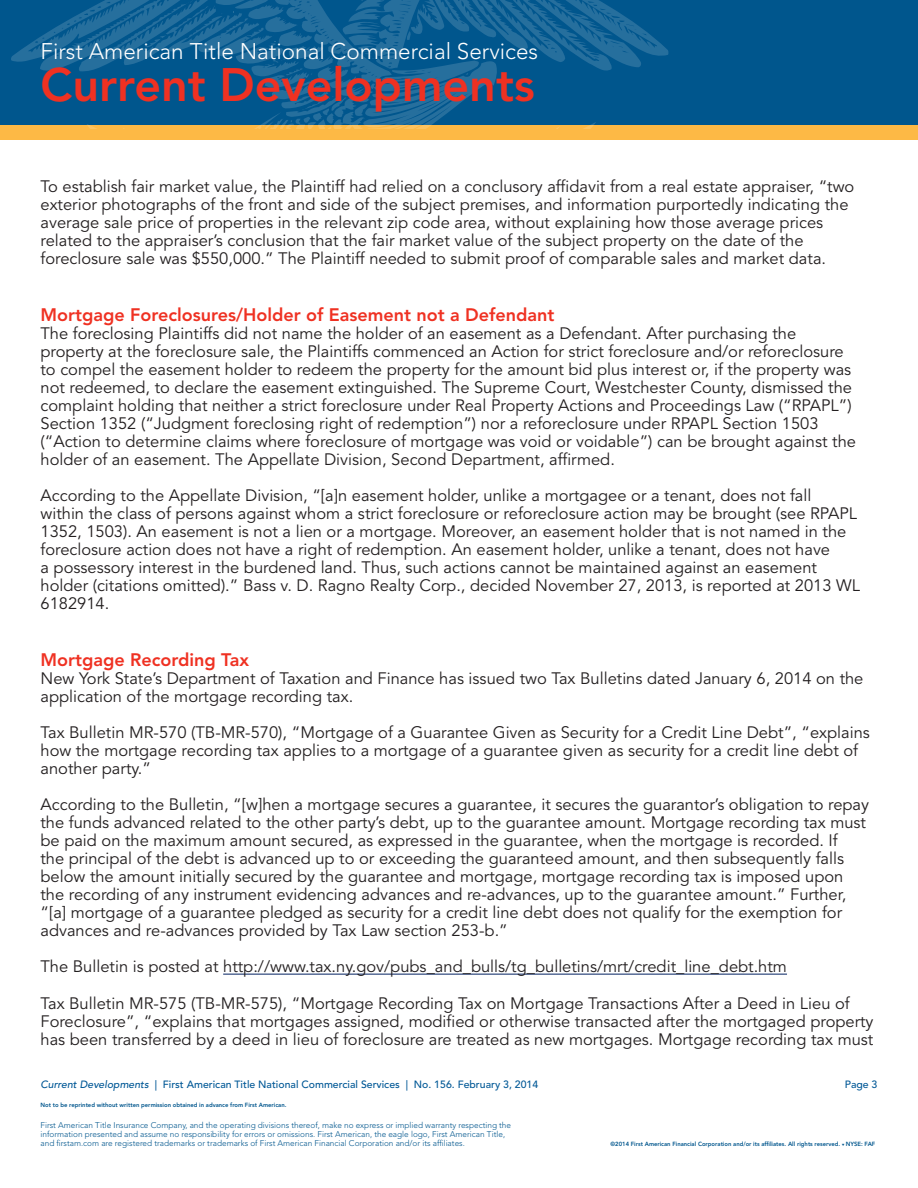
<style>
.page{position:relative;width:918px;height:1188px;background:#fff}
.page>*{position:absolute;margin:0;border:0;box-sizing:border-box;transform-origin:0 0}
.t1{font:800 46.5px "Avenir LT Std";color:#ef3122}
.t2{font:300 22.5px "Avenir LT Std";color:#fff}
.t3{font:800 18px "Avenir LT Std";color:#ef3122}
.t4{font:16.5px/18px "Avenir LT Std";color:#231f20}
.t5{font:500 10.5px "Avenir LT Std";color:#015896}
.t6{font:300 8.25px/9px "Avenir LT Std";color:#00568d}
.t7{font:800 6px "Avenir LT Std";color:#00568d}
.s1{font-style:italic}
</style>
<div class="page">
<hr style="left:223px;top:974px;width:564px;height:1px;background:#002060">
<div style="left:0;top:0;width:918px;height:125px;background:#00568d"></div>
<div style="left:0;top:125px;width:918px;height:15px;background:#fdb945"></div>
<svg style="left:11px;top:0;width:658px;height:129px"></svg>
<p class="t2" style="left:40px;top:38px;width:499px">First American Title National Commercial Services</p>
<p class="t1" style="left:40px;top:57px;width:496px">Current Developments</p>
<p class="t4" style="left:40px;top:178px;width:815px">To establish fair market value, the Plaintiff had relied on a conclusory affidavit from a real estate appraiser, “two exterior photographs of the front and side of the subject premises, and information purportedly indicating the average sale price of properties in the relevant zip code area, without explaining how those average prices related to the appraiser’s conclusion that the fair market value of the subject property on the date of the foreclosure sale was $550,000.” The Plaintiff needed to submit proof of comparable sales and market data.</p>
<p class="t3" style="left:40px;top:305px;width:515px">Mortgage Foreclosures/Holder of Easement not a Defendant</p>
<p class="t4" style="left:40px;top:325px;width:817px">The foreclosing Plaintiffs did not name the holder of an easement as a Defendant. After purchasing the property at the foreclosure sale, the Plaintiffs commenced an Action for strict foreclosure and/or reforeclosure to compel the easement holder to redeem the property for the amount bid plus interest or, if the property was not redeemed, to declare the easement extinguished. The Supreme Court, Westchester County, dismissed the complaint holding that neither a strict foreclosure under Real Property Actions and Proceedings Law (“RPAPL”)<br>Section 1352 (“Judgment foreclosing right of redemption”) nor a reforeclosure under RPAPL Section 1503 (“Action to determine claims where foreclosure of mortgage was void or voidable”) can be brought against the holder of an easement. The Appellate Division, Second Department, affirmed.</p>
<p class="t4" style="left:40px;top:487px;width:821px">According to the Appellate Division, “[a]n easement holder, unlike a mortgagee or a tenant, does not fall<br>within the class of persons against whom a strict foreclosure or reforeclosure action may be brought (see RPAPL 1352, 1503). An easement is not a lien or a mortgage. Moreover, an easement holder that is not named in the foreclosure action does not have a right of redemption. An easement holder, unlike a tenant, does not have<br>a possessory interest in the burdened land. Thus, such actions cannot be maintained against an easement holder (citations omitted).” Bass v. D. Ragno Realty Corp., decided November 27, 2013, is reported at 2013 WL 6182914.</p>
<p class="t3" style="left:40px;top:650px;width:210px">Mortgage Recording Tax</p>
<p class="t4" style="left:40px;top:670px;width:825px">New York State’s Department of Taxation and Finance has issued two Tax Bulletins dated January 6, 2014 on the application of the mortgage recording tax.</p>
<p class="t4" style="left:40px;top:724px;width:831px">Tax Bulletin MR-570 (TB-MR-570), “Mortgage of a Guarantee Given as Security for a Credit Line Debt”, “explains how the mortgage recording tax applies to a mortgage of a guarantee given as security for a credit line debt of another party.”</p>
<p class="t4" style="left:40px;top:796px;width:830px">According to the Bulletin, “[w]hen a mortgage secures a guarantee, it secures the guarantor’s obligation to repay the funds advanced related to the other party’s debt, up to the guarantee amount. Mortgage recording tax must be paid on the maximum amount secured, as expressed in the guarantee, when the mortgage is recorded. If<br>the principal of the debt is advanced up to or exceeding the guaranteed amount, and then subsequently falls below the amount initially secured by the guarantee and mortgage, mortgage recording tax is imposed upon the recording of any instrument evidencing advances and re-advances, up to the guarantee amount.” Further, “[a] mortgage of a guarantee pledged as security for a credit line debt does not qualify for the exemption for advances and re-advances provided by Tax Law section 253-b.”</p>
<p class="t4" style="left:40px;top:958px;width:748px">The Bulletin is posted at http://www.tax.ny.gov/pubs_and_bulls/tg_bulletins/mrt/credit_line_debt.htm</p>
<p class="t4" style="left:40px;top:994px;width:835px">Tax Bulletin MR-575 (TB-MR-575), “Mortgage Recording Tax on Mortgage Transactions After a Deed in Lieu of<br>Foreclosure”, “explains that mortgages assigned, modified or otherwise transacted after the mortgaged property has been transferred by a deed in lieu of foreclosure are treated as new mortgages. Mortgage recording tax must</p>
<p class="t5" style="left:40px;top:1078px;width:499px"><span class="s1">Current Developments</span> | First American Title National Commercial Services | No. 156. February 3, 2014</p>
<p class="t5" style="left:845px;top:1078px;width:34px">Page 3</p>
<p class="t7" style="left:40px;top:1102px;width:247px">Not to be reprinted without written permission obtained in advance from First American.</p>
<p class="t6" style="left:40px;top:1120px;width:472px">First American Title Insurance Company, and the operating divisions thereof, make no express or implied warranty respecting the information presented and assume no responsibility for errors or omissions. First American, the eagle logo, First American Title, and firstam.com are registered trademarks or trademarks of First American Financial Corporation and/or its affiliates.</p>
<p class="t7" style="left:611px;top:1141px;width:266px">©2014 First American Financial Corporation and/or its affiliates. All rights reserved. ❑ NYSE: FAF</p>
</div>
